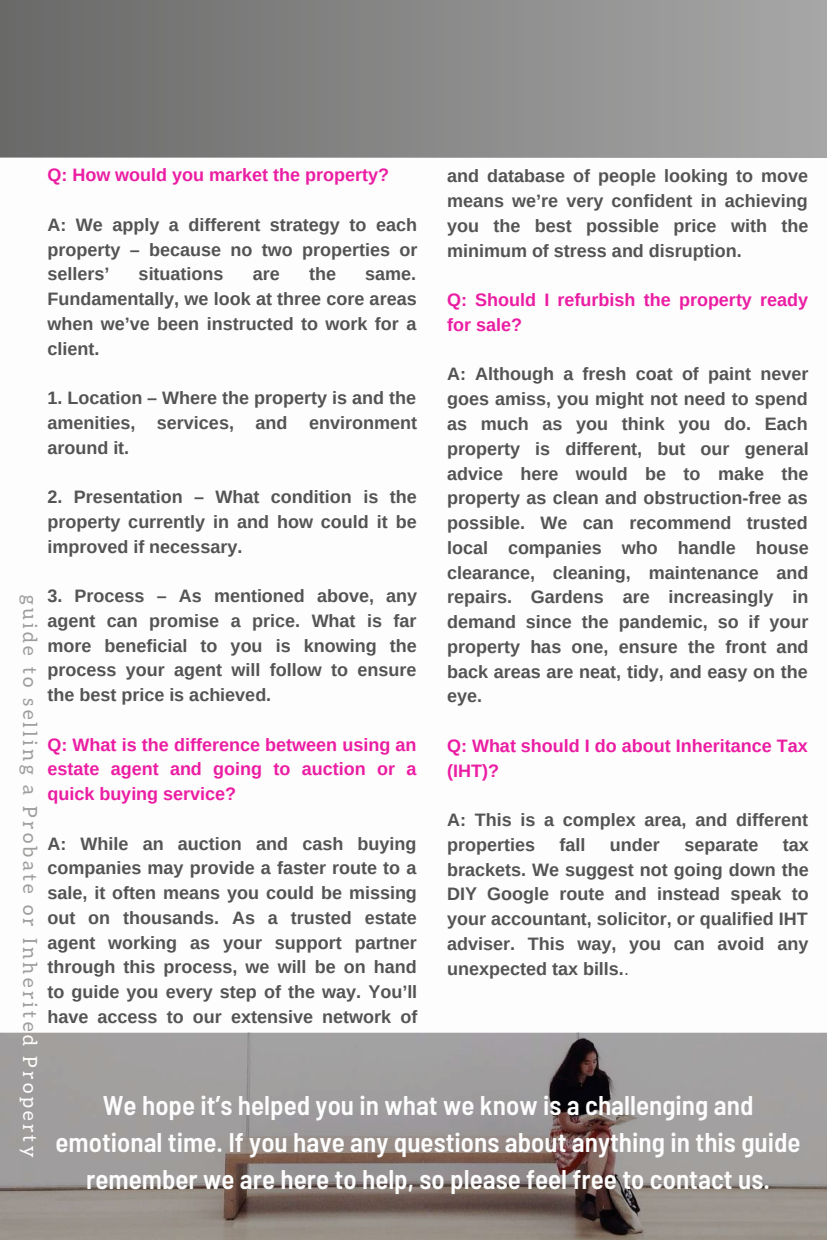
<style>
.page{position:relative;width:827px;height:1240px;background:#fff}
.page>*{position:absolute;margin:0;border:0;box-sizing:border-box;transform-origin:0 0}
.t1{font:600 semi-condensed 27px/37.2px "Barlow";color:#fdfdfd;text-align:center}
.t2{font:19.5px "Aleo";letter-spacing:.17em;color:#9e9f9d}
.t3{font:700 18px/24.8px "Arimo";color:#545454;text-align:justify}
.t4{font:700 18px/24.8px "Arimo";color:#eb1da3}
.s1{color:#fdfdfd}
.s2{font-weight:400}
</style>
<div class="page">
<div style="left:0;top:0;width:827px;height:158px;background:linear-gradient(to right,#696968,#a7a7a7)"></div>
<svg style="left:0;top:1033px;width:827px;height:207px;background:#938c8a"></svg>
<p class="t2" style="left:41px;top:595px;width:564px;rotate:90deg">guide to selling a Probate or Inherite<span class="s1">d Property</span></p>
<p class="t4" style="left:47px;top:163px;width:343px">Q: How would you market the property?</p>
<p class="t3" style="left:47px;top:212px;width:371px">A: We apply a different strategy to each property – because no two properties or sellers’</p>
<p class="t3" style="left:139px;top:262px;width:86px">situations</p>
<p class="t3" style="left:253px;top:262px;width:29px">are</p>
<p class="t3" style="left:309px;top:262px;width:28px">the</p>
<p class="t3" style="left:47px;top:262px;width:371px;text-indent:318px">same.<br>Fundamentally, we look at three core areas when we’ve been instructed to work for a client.</p>
<p class="t3" style="left:47px;top:385px;width:371px">1. Location – Where the property is and the amenities, services, and environment around it.</p>
<p class="t3" style="left:47px;top:484px;width:371px">2. Presentation – What condition is the property currently in and how could it be improved if necessary.</p>
<p class="t3" style="left:47px;top:583px;width:371px">3. Process – As mentioned above, any agent can promise a price. What is far more beneficial to you is knowing the process your agent will follow to ensure the best price is achieved.</p>
<p class="t4" style="left:47px;top:732px;width:371px;text-align:justify">Q: What is the difference between using an estate agent and going to auction or a quick buying service?</p>
<p class="t3" style="left:47px;top:831px;width:371px">A: While an auction and cash buying companies may provide a faster route to a sale, it often means you could be missing out on thousands. As a trusted estate agent working as your support partner through this process, we will be on hand to guide you every step of the way. You’ll have access to our extensive network of</p>
<p class="t3" style="left:447px;top:164px;width:363px">and database of people looking to move means we’re very confident in achieving you the best possible price with the minimum of stress and disruption.</p>
<p class="t4" style="left:447px;top:288px;width:363px">Q: Should I refurbish the property ready for sale?</p>
<p class="t3" style="left:447px;top:362px;width:363px">A: Although a fresh coat of paint never goes amiss, you might not need to spend as much as you think you do. Each property is different, but our general advice here would be to make the property as clean and obstruction-free as possible. We can recommend trusted local companies who handle house clearance, cleaning, maintenance and repairs. Gardens are increasingly in demand since the pandemic, so if your property has one, ensure the front and back areas are neat, tidy, and easy on the eye.</p>
<p class="t4" style="left:447px;top:733px;width:362px">Q: What should I do about Inheritance Tax (IHT)?</p>
<p class="t3" style="left:447px;top:807px;width:362px">A: This is a complex area, and different properties</p>
<p class="t3" style="left:559px;top:832px;width:27px">fall</p>
<p class="t3" style="left:610px;top:832px;width:51px">under</p>
<p class="t3" style="left:684px;top:832px;width:76px">separate</p>
<p class="t3" style="left:447px;top:832px;width:363px;text-indent:336px">tax brackets. We suggest not going down the DIY Google route and instead speak to your accountant, solicitor, or qualified IHT adviser. This way, you can avoid any unexpected tax bills.<span class="s2">.</span></p>
<h1 class="t1" style="left:56px;top:1085px;width:747px">We hope it’s helped you in what we know is a challenging and emotional time. If you have any questions about anything in this guide remember we are here to help, so please feel free to contact us.</h1>
</div>
